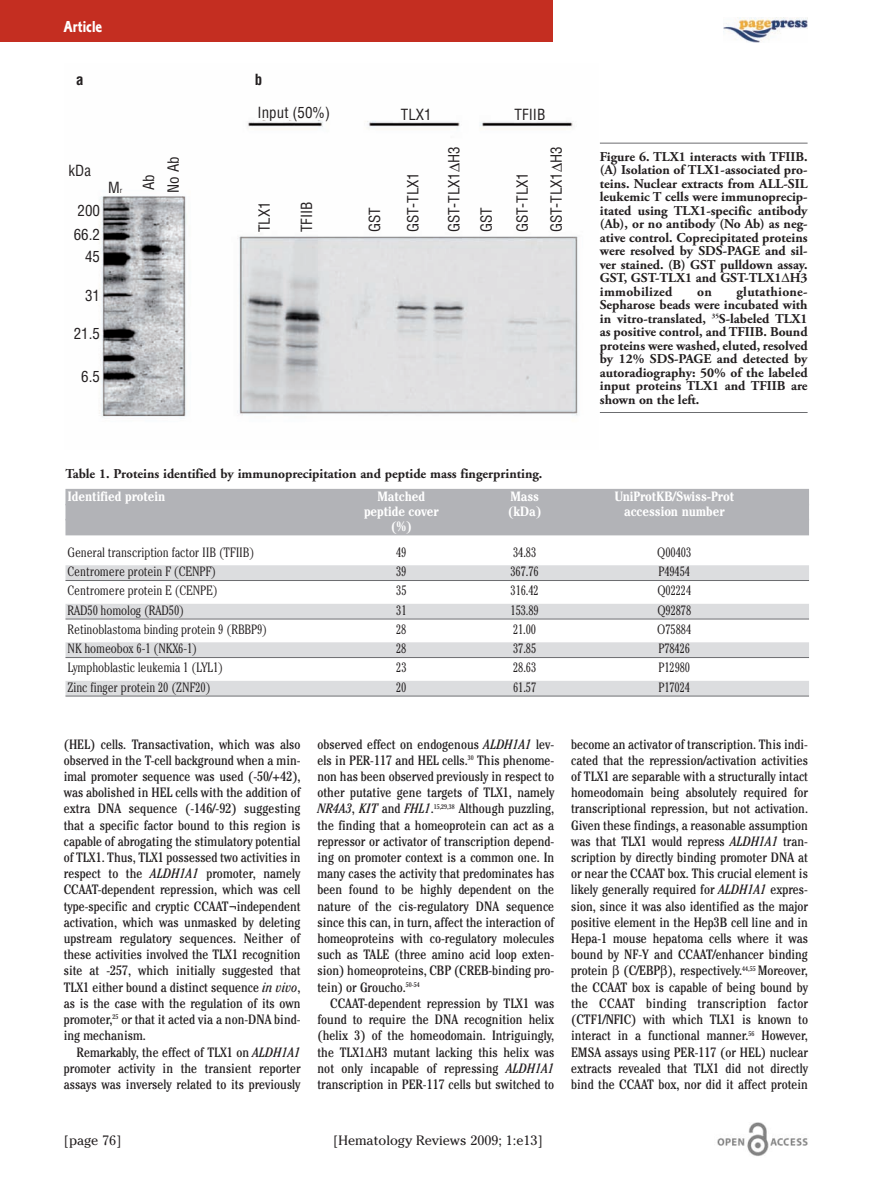
<style>
.page{position:relative;width:893px;height:1191px;background:#fff}
.page>*{position:absolute;margin:0;border:0;box-sizing:border-box;transform-origin:0 0}
.t1{font:16.5px "Corinthian Bold Condensed Plain";color:#fff}
.t2{font:condensed 15px/24px "Helvetica";color:#231f20}
.t3{font:700 condensed 15px "Helvetica";color:#231f20}
.t4{font:condensed 13.5px/16.2px "Cheltenham";color:#231f20;text-align:justify}
.t5{font:700 13.5px/13.5px "Adobe Garamond Pro";color:#231f20;text-align:justify}
.t6{font:300 condensed 13.5px "Cheltenham";letter-spacing:-.01em;color:#231f20}
.t7{font:700 condensed 13.5px "Cheltenham";letter-spacing:-.01em;color:#fff}
.t8{font:700 13.5px "Adobe Garamond";color:#231f20}
.t9{font:13.5px "Cheltenham";color:#231f20}
.s1{font-size:7.5px}
.s2{font-style:italic}
</style>
<div class="page">
<div style="left:0;top:0;width:553px;height:42px;background:#c42e21"></div>
<img style="left:717px;top:1123px;width:91px;height:33px">
<img style="left:723px;top:17px;width:84px;height:26px">
<img style="left:99px;top:120px;width:479px;height:298px">
<div style="left:65px;top:489px;width:744px;height:16px;background:#b2b3b7"></div>
<div style="left:65px;top:504px;width:744px;height:16px;background:#b2b3b7"></div>
<div style="left:65px;top:519px;width:744px;height:16px;background:#b2b3b7"></div>
<div style="left:65px;top:565px;width:744px;height:15px;background:#dcdddf"></div>
<hr style="left:65px;top:580px;width:744px;height:1px;background:#6c6d70">
<div style="left:65px;top:604px;width:744px;height:15px;background:#dcdddf"></div>
<hr style="left:65px;top:619px;width:744px;height:1px;background:#6c6d70">
<div style="left:65px;top:642px;width:744px;height:15px;background:#dcdddf"></div>
<hr style="left:65px;top:657px;width:744px;height:1px;background:#6c6d70">
<div style="left:65px;top:681px;width:744px;height:15px;background:#dcdddf"></div>
<hr style="left:65px;top:696px;width:744px;height:1px;background:#6c6d70">
<hr style="left:600px;top:143px;width:208px;height:1px;background:#6c6d70">
<hr style="left:600px;top:412px;width:208px;height:1px;background:#6c6d70">
<p class="t1" style="left:63px;top:21px;width:40px">Article</p>
<p class="t3" style="left:76px;top:71px;width:9px">a</p>
<p class="t3" style="left:255px;top:71px;width:9px">b</p>
<p class="t2" style="left:69px;top:159px;width:24px">kDa</p>
<p class="t2" style="left:74px;top:198px;width:28px">200<br>66.2</p>
<p class="t2" style="left:85px;top:245px;width:16px">45</p>
<p class="t2" style="left:85px;top:284px;width:16px">31</p>
<p class="t2" style="left:74px;top:321px;width:28px">21.5</p>
<p class="t2" style="left:81px;top:365px;width:20px">6.5</p>
<p class="t2" style="left:108px;top:176px;width:16px">M<span class="s1">r</span></p>
<p class="t2" style="left:137px;top:193px;width:38px;line-height:24.6px;rotate:-90deg">Ab<br>No Ab</p>
<p class="t2" style="left:258px;top:101px;width:74px">Input (50%)</p>
<p class="t2" style="left:401px;top:103px;width:32px">TLX1</p>
<p class="t2" style="left:515px;top:103px;width:32px">TFIIB</p>
<p class="t2" style="left:253px;top:232px;width:32px;rotate:-90deg">TLX1</p>
<p class="t2" style="left:295px;top:232px;width:32px;rotate:-90deg">TFIIB</p>
<p class="t2" style="left:363px;top:232px;width:27px;rotate:-90deg">GST</p>
<p class="t2" style="left:401px;top:232px;width:62px;rotate:-90deg">GST-TLX1</p>
<p class="t2" style="left:442px;top:232px;width:87px;rotate:-90deg">GST-TLX1∆H3</p>
<p class="t2" style="left:545px;top:232px;width:87px;rotate:-90deg">GST-TLX1∆H3</p>
<p class="t2" style="left:511px;top:232px;width:62px;rotate:-90deg">GST-TLX1</p>
<p class="t2" style="left:475px;top:232px;width:27px;rotate:-90deg">GST</p>
<p class="t5" style="left:600px;top:151px;width:209px">Figure 6. TLX1 interacts with TFIIB. (A) Isolation of TLX1-associated pro&shy;teins. Nuclear extracts from ALL-SIL leukemic T cells were immunoprecip&shy;itated using TLX1-specific antibody (Ab), or no antibody (No Ab) as neg&shy;ative control. Coprecipitated proteins were resolved by SDS-PAGE and sil&shy;ver stained. (B) GST pulldown assay.<br>GST, GST-TLX1 and GST-TLX1∆H3 immobilized</p>
<p class="t5" style="left:600px;top:286px;width:209px;text-indent:137px">glutathione-Sepharose beads were incubated with in vitro-translated, <sup>35</sup>S-labeled TLX1 as positive control, and TFIIB. Bound proteins were washed, eluted, resolved by 12% SDS-PAGE and detected by autoradiography: 50% of the labeled input proteins TLX1 and TFIIB are shown on the left.</p>
<p class="t5" style="left:697px;top:286px;width:16px">on</p>
<p class="t8" style="left:65px;top:468px;width:478px">Table 1. Proteins identified by immunoprecipitation and peptide mass fingerprinting.</p>
<p class="t7" style="left:68px;top:491px;width:99px">Identified protein</p>
<p class="t7" style="left:378px;top:491px;width:49px">Matched</p>
<p class="t7" style="left:510px;top:491px;width:30px">Mass</p>
<p class="t7" style="left:615px;top:491px;width:121px">UniProtKB/Swiss-Prot</p>
<p class="t7" style="left:364px;top:506px;width:76px">peptide cover</p>
<p class="t7" style="left:508px;top:506px;width:35px">(kDa)</p>
<p class="t7" style="left:624px;top:506px;width:102px">accession number</p>
<p class="t7" style="left:391px;top:521px;width:23px">(%)</p>
<p class="t6" style="left:68px;top:547px;width:189px">General transcription factor IIB (TFIIB)</p>
<p class="t6" style="left:396px;top:547px;width:12px">49</p>
<p class="t6" style="left:513px;top:547px;width:25px">34.83</p>
<p class="t6" style="left:657px;top:547px;width:35px">Q00403</p>
<p class="t6" style="left:68px;top:566px;width:150px">Centromere protein F (CENPF)</p>
<p class="t6" style="left:396px;top:566px;width:12px">39</p>
<p class="t6" style="left:510px;top:566px;width:30px">367.76</p>
<p class="t6" style="left:658px;top:566px;width:33px">P49454</p>
<p class="t6" style="left:68px;top:586px;width:152px">Centromere protein E (CENPE)</p>
<p class="t6" style="left:396px;top:586px;width:12px">35</p>
<p class="t6" style="left:511px;top:586px;width:30px">316.42</p>
<p class="t6" style="left:657px;top:586px;width:35px">Q02224</p>
<p class="t6" style="left:68px;top:605px;width:118px">RAD50 homolog (RAD50)</p>
<p class="t6" style="left:396px;top:605px;width:12px">31</p>
<p class="t6" style="left:511px;top:605px;width:30px">153.89</p>
<p class="t6" style="left:657px;top:605px;width:35px">Q92878</p>
<p class="t6" style="left:68px;top:624px;width:201px">Retinoblastoma binding protein 9 (RBBP9)</p>
<p class="t6" style="left:396px;top:624px;width:12px">28</p>
<p class="t6" style="left:513px;top:624px;width:25px">21.00</p>
<p class="t6" style="left:657px;top:624px;width:35px">O75884</p>
<p class="t6" style="left:68px;top:643px;width:131px">NK homeobox 6-1 (NKX6-1)</p>
<p class="t6" style="left:396px;top:643px;width:12px">28</p>
<p class="t6" style="left:513px;top:643px;width:25px">37.85</p>
<p class="t6" style="left:658px;top:643px;width:33px">P78426</p>
<p class="t6" style="left:68px;top:663px;width:157px">Lymphoblastic leukemia 1 (LYL1)</p>
<p class="t6" style="left:396px;top:663px;width:12px">23</p>
<p class="t6" style="left:513px;top:663px;width:25px">28.63</p>
<p class="t6" style="left:658px;top:663px;width:33px">P12980</p>
<p class="t6" style="left:68px;top:682px;width:145px">Zinc finger protein 20 (ZNF20)</p>
<p class="t6" style="left:396px;top:682px;width:12px">20</p>
<p class="t6" style="left:513px;top:682px;width:25px">61.57</p>
<p class="t6" style="left:658px;top:682px;width:33px">P17024</p>
<p class="t4" style="left:64px;top:737px;width:238px">(HEL) cells. Transactivation, which was also observed in the T-cell background when a min&shy;imal promoter sequence was used (-50/+42), was abolished in HEL cells with the addition of extra DNA sequence (-146/-92) suggesting that a specific factor bound to this region is capable of abrogating the stimulatory potential of TLX1. Thus, TLX1 possessed two activities in respect to the <span class="s2">ALDH1A1</span> promoter, namely CCAAT-dependent repression, which was cell type-specific and cryptic CCAAT¬independent activation, which was unmasked by deleting upstream regulatory sequences. Neither of these activities involved the TLX1 recognition site at -257, which initially suggested that TLX1 either bound a distinct sequence <span class="s2">in vivo</span>, as is the case with the regulation of its own promoter,<sup>25</sup> or that it acted via a non-DNA bind&shy;ing mechanism.</p>
<p class="t4" style="left:64px;top:1045px;width:238px;text-indent:13px">Remarkably, the effect of TLX1 on <span class="s2">ALDH1A1 </span>promoter activity in the transient reporter assays was inversely related to its previously</p>
<p class="t4" style="left:317px;top:737px;width:238px">observed effect on endogenous <span class="s2">ALDH1A1</span> lev&shy;els in PER-117 and HEL cells.<sup>30</sup> This phenome&shy;non has been observed previously in respect to other putative gene targets of TLX1, namely <span class="s2">NR4A3</span>, <span class="s2">KIT</span> and <span class="s2">FHL1</span>.<sup>15,29,38</sup> Although puzzling, the finding that a homeoprotein can act as a repressor or activator of transcription depend&shy;ing on promoter context is a common one. In many cases the activity that predominates has been found to be highly dependent on the nature of the cis-regulatory DNA sequence since this can, in turn, affect the interaction of homeoproteins with co-regulatory molecules such as TALE (three amino acid loop exten&shy;sion) homeoproteins, CBP (CREB-binding pro&shy;tein) or Groucho.<sup>50-54</sup></p>
<p class="t4" style="left:317px;top:996px;width:238px;text-indent:13px">CCAAT-dependent repression by TLX1 was found to require the DNA recognition helix (helix 3) of the homeodomain. Intriguingly, the TLX1∆H3 mutant lacking this helix was not only incapable of repressing <span class="s2">ALDH1A1 </span>transcription in PER-117 cells but switched to</p>
<p class="t4" style="left:571px;top:737px;width:238px">become an activator of transcription. This indi&shy;cated that the repression/activation activities of TLX1 are separable with a structurally intact homeodomain being absolutely required for transcriptional repression, but not activation.<br>Given these findings, a reasonable assumption was that TLX1 would repress <span class="s2">ALDH1A1</span> tran&shy;scription by directly binding promoter DNA at or near the CCAAT box. This crucial element is likely generally required for <span class="s2">ALDH1A1</span> expres&shy;sion, since it was also identified as the major positive element in the Hep3B cell line and in Hepa-1 mouse hepatoma cells where it was bound by NF-Y and CCAAT/enhancer binding protein (C/EBP ), respectively.<sup>44,55</sup> Moreover, the CCAAT box is capable of being bound by the CCAAT binding transcription factor (CTF1/NFIC) with which TLX1 is known to interact in a functional manner.<sup>56</sup> However, EMSA assays using PER-117 (or HEL) nuclear extracts revealed that TLX1 did not directly bind the CCAAT box, nor did it affect protein</p>
<p class="t9" style="left:64px;top:1132px;width:59px">[page 76]</p>
<p class="t9" style="left:333px;top:1132px;width:211px">[Hematology Reviews 2009; 1:e13]</p>
</div>
